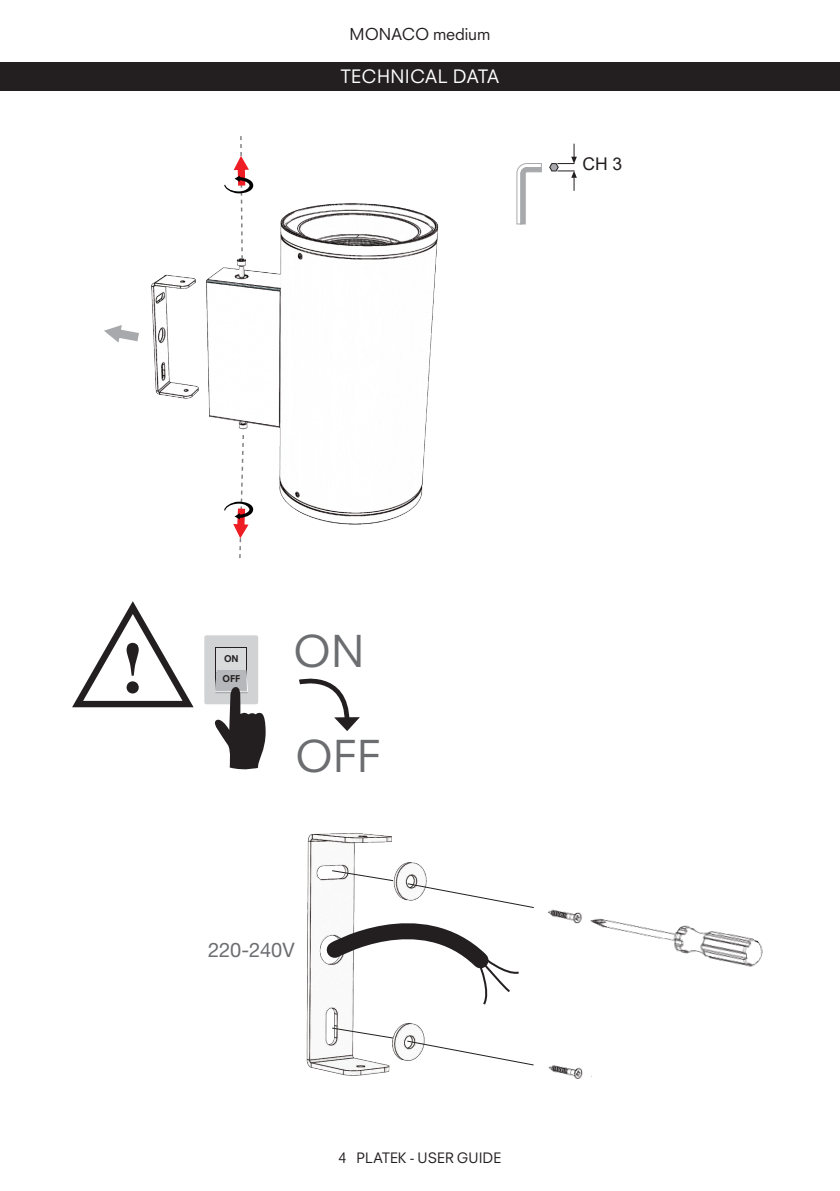
<style>
.page{position:relative;width:840px;height:1191px;background:#fff}
.page>*{position:absolute;margin:0;border:0;box-sizing:border-box;transform-origin:0 0}
.t1{font:42.8px "Neuzeit SLT Std";color:#6c6d70}
.t2{font:20px "Helvetica Neue LT Std";color:#6c6d70}
.t3{font:18px "Neuzeit SLT Std";letter-spacing:.015em;color:#fff}
.t4{font:17.6px "Arial";color:#231f20}
.t5{font:16px "Neuzeit SLT Std";letter-spacing:-.005em;color:#231f20}
.t6{font:14px "Neuzeit SLT Std";letter-spacing:.005em;color:#231f20}
.t7{font:800 9.2px "Neuzeit SLT Std";color:#231f20}
</style>
<div class="page">
<div style="left:0;top:62px;width:839px;height:29px;background:#231f20"></div>
<svg style="left:72px;top:601px;width:122px;height:107px"></svg>
<svg style="left:299px;top:678px;width:61px;height:53px"></svg>
<div style="left:204px;top:635px;width:54px;height:69px;background:#d1d2d4;border-radius:2px"></div>
<div style="left:215px;top:646px;width:32px;height:42px;background:#231f20"></div>
<div style="left:216px;top:648px;width:30px;height:23px;background:#d9dadc"></div>
<svg style="left:213px;top:670px;width:53px;height:100px"></svg>
<img style="left:118px;top:184px;width:321px;height:341px">
<svg style="left:224px;top:136px;width:29px;height:125px"></svg>
<svg style="left:224px;top:433px;width:29px;height:125px"></svg>
<svg style="left:104px;top:325px;width:35px;height:17px"></svg>
<img style="left:306px;top:833px;width:119px;height:243px">
<svg style="left:331px;top:1027px;width:62px;height:11px"></svg>
<svg style="left:406px;top:1040px;width:127px;height:25px"></svg>
<img style="left:548px;top:909px;width:215px;height:58px">
<img style="left:548px;top:1065px;width:44px;height:14px">
<svg style="left:318px;top:870px;width:216px;height:136px"></svg>
<svg style="left:516px;top:163px;width:26px;height:62px"></svg>
<svg style="left:549px;top:144px;width:27px;height:47px"></svg>
<p class="t5" style="left:349px;top:25px;width:142px">MONACO medium</p>
<p class="t3" style="left:340px;top:66px;width:160px">TECHNICAL DATA</p>
<p class="t3" style="left:354px;top:66px;width:160px">TECHNICAL DATA</p>
<p class="t4" style="left:582px;top:152px;width:41px">CH 3</p>
<p class="t7" style="left:224px;top:653px;width:16px">ON</p>
<p class="t7" style="left:222px;top:673px;width:19px">OFF</p>
<p class="t1" style="left:293px;top:625px;width:73px">ON</p>
<p class="t1" style="left:295px;top:730px;width:87px">OFF</p>
<p class="t2" style="left:208px;top:937px;width:88px">220-240V</p>
<p class="t6" style="left:338px;top:1149px;width:164px">4 PLATEK - USER GUIDE</p>
</div>
